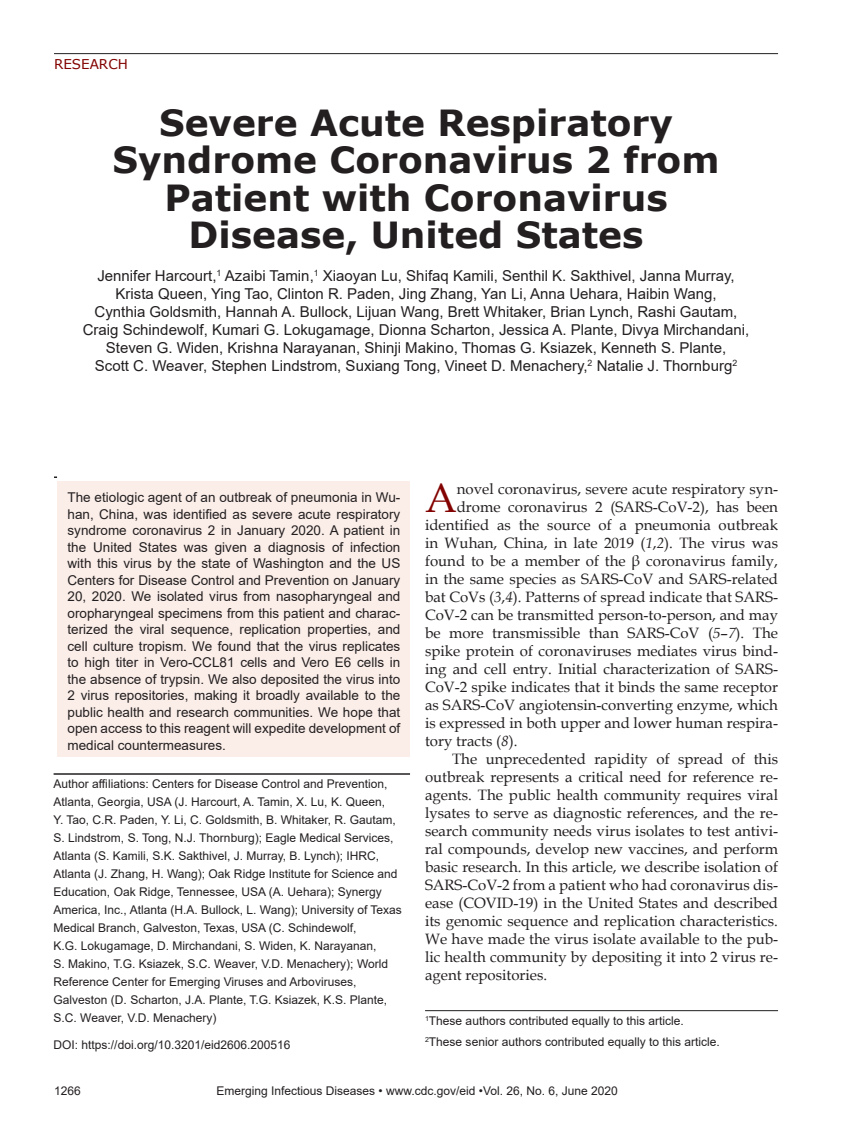
<style>
.page{position:relative;width:851px;height:1134px;background:#fff}
.page>*{position:absolute;margin:0;border:0;box-sizing:border-box;transform-origin:0 0}
.Drop_Cap{font:40.8px "Book Antiqua";color:#820301}
.Article_Title{font:700 36px/37.5px "Verdana";color:#231f20;text-align:center}
.Drop_Cap-2{font:15px "Book Antiqua";color:#231f20}
.Body_Text{font:15px/18px "Book Antiqua";color:#231f20;text-align:justify}
.Authors{font:15px/18px "Arial";color:#231f20;text-align:center}
.Abstract{font:13.5px/16.5px "Arial";color:#231f20;text-align:justify}
.t1{font:13.5px "Verdana";color:#820301}
.Affiliations{font:12px/18px "Arial";color:#231f20}
.Footnote{font:12px "Arial";color:#231f20}
.DOI{font:12px "Arial";color:#231f20}
.s1{font-style:italic}
</style>
<div class="page">
<hr style="left:54px;top:53px;width:724px;height:1px;background:#231f20">
<div style="left:57px;top:482px;width:353px;height:275px;background:#fbeee9"></div>
<hr style="left:54px;top:773px;width:356px;height:2px;background:#231f20">
<hr style="left:425px;top:1010px;width:353px;height:1px;background:#231f20">
<p class="t1" style="left:54px;top:55px;width:75px">RESEARCH</p>
<p class="Article_Title" style="left:113px;top:103px;width:608px">Severe Acute Respiratory<br>Syndrome Coronavirus 2 from<br>Patient with Coronavirus<br>Disease, United States</p>
<p class="Authors" style="left:83px;top:267px;width:668px">Jennifer Harcourt,<sup>1</sup> Azaibi Tamin,<sup>1</sup> Xiaoyan Lu, Shifaq Kamili, Senthil K. Sakthivel, Janna Murray, Krista Queen, Ying Tao, Clinton R. Paden, Jing Zhang, Yan Li, Anna Uehara, Haibin Wang,<br>Cynthia Goldsmith, Hannah A. Bullock, Lijuan Wang, Brett Whitaker, Brian Lynch, Rashi Gautam, Craig Schindewolf, Kumari G. Lokugamage, Dionna Scharton, Jessica A. Plante, Divya Mirchandani, Steven G. Widen, Krishna Narayanan, Shinji Makino, Thomas G. Ksiazek, Kenneth S. Plante,<br>Scott C. Weaver, Stephen Lindstrom, Suxiang Tong, Vineet D. Menachery,<sup>2</sup> Natalie J. Thornburg<sup>2</sup></p>
<p class="Abstract" style="left:68px;top:489px;width:334px">The etiologic agent of an outbreak of pneumonia in Wu&shy;han, China, was identified as severe acute respiratory syndrome coronavirus 2 in January 2020. A patient in the United States was given a diagnosis of infection with this virus by the state of Washington and the US Centers for Disease Control and Prevention on January 20, 2020. We isolated virus from nasopharyngeal and oropharyngeal specimens from this patient and charac&shy;terized the viral sequence, replication properties, and cell culture tropism. We found that the virus replicates to high titer in Vero-CCL81 cells and Vero E6 cells in the absence of trypsin. We also deposited the virus into 2 virus repositories, making it broadly available to the public health and research communities. We hope that open access to this reagent will expedite development of medical countermeasures.</p>
<p class="Affiliations" style="left:54px;top:775px;width:350px">Author affiliations: Centers for Disease Control and Prevention, Atlanta, Georgia, USA (J. Harcourt, A. Tamin, X. Lu, K. Queen,<br>Y. Tao, C.R. Paden, Y. Li, C. Goldsmith, B. Whitaker, R. Gautam, S. Lindstrom, S. Tong, N.J. Thornburg); Eagle Medical Services, Atlanta (S. Kamili, S.K. Sakthivel, J. Murray, B. Lynch); IHRC, Atlanta (J. Zhang, H. Wang); Oak Ridge Institute for Science and Education, Oak Ridge, Tennessee, USA (A. Uehara); Synergy America, Inc., Atlanta (H.A. Bullock, L. Wang); University of Texas Medical Branch, Galveston, Texas, USA (C. Schindewolf,<br>K.G. Lokugamage, D. Mirchandani, S. Widen, K. Narayanan,<br>S. Makino, T.G. Ksiazek, S.C. Weaver, V.D. Menachery); World Reference Center for Emerging Viruses and Arboviruses, Galveston (D. Scharton, J.A. Plante, T.G. Ksiazek, K.S. Plante, S.C. Weaver, V.D. Menachery)</p>
<p class="DOI" style="left:54px;top:1037px;width:238px">DOI: https://doi.org/10.3201/eid2606.200516</p>
<p class="Drop_Cap" style="left:425px;top:469px;width:33px">A</p>
<p class="Drop_Cap-2" style="left:457px;top:478px;width:323px">novel coronavirus, severe acute respiratory syn-</p>
<p class="Drop_Cap-2" style="left:457px;top:496px;width:323px">drome coronavirus 2 (SARS-CoV-2), has been</p>
<p class="Drop_Cap-2" style="left:425px;top:514px;width:354px">identified as the source of a pneumonia outbreak</p>
<p class="Drop_Cap-2" style="left:425px;top:532px;width:354px">in Wuhan, China, in late 2019 (<span class="s1">1</span>,<span class="s1">2</span>). The virus was</p>
<p class="Drop_Cap-2" style="left:425px;top:550px;width:354px">found to be a member of the β coronavirus family,</p>
<p class="Drop_Cap-2" style="left:425px;top:568px;width:354px">in the same species as SARS-CoV and SARS-related</p>
<p class="Drop_Cap-2" style="left:425px;top:586px;width:354px">bat CoVs (<span class="s1">3</span>,<span class="s1">4</span>). Patterns of spread indicate that SARS-</p>
<p class="Drop_Cap-2" style="left:425px;top:604px;width:354px">CoV-2 can be transmitted person-to-person, and may</p>
<p class="Drop_Cap-2" style="left:425px;top:622px;width:354px">be more transmissible than SARS-CoV (<span class="s1">5</span>–<span class="s1">7</span>). The</p>
<p class="Drop_Cap-2" style="left:425px;top:640px;width:354px">spike protein of coronaviruses mediates virus bind-</p>
<p class="Drop_Cap-2" style="left:425px;top:658px;width:354px">ing and cell entry. Initial characterization of SARS-</p>
<p class="Drop_Cap-2" style="left:425px;top:676px;width:354px">CoV-2 spike indicates that it binds the same receptor</p>
<p class="Drop_Cap-2" style="left:425px;top:694px;width:354px">as SARS-CoV angiotensin-converting enzyme, which</p>
<p class="Drop_Cap-2" style="left:425px;top:712px;width:354px">is expressed in both upper and lower human respira-</p>
<p class="Drop_Cap-2" style="left:425px;top:730px;width:94px">tory tracts (<span class="s1">8</span>).</p>
<p class="Body_Text" style="left:425px;top:749px;width:354px;text-indent:27px">The unprecedented rapidity of spread of this outbreak represents a critical need for reference re&shy;agents. The public health community requires viral lysates to serve as diagnostic references, and the re&shy;search community needs virus isolates to test antivi&shy;ral compounds, develop new vaccines, and perform basic research. In this article, we describe isolation of SARS-CoV-2 from a patient who had coronavirus dis&shy;ease (COVID-19) in the United States and described its genomic sequence and replication characteristics.<br>We have made the virus isolate available to the pub&shy;lic health community by depositing it into 2 virus re&shy;agent repositories.</p>
<p class="Footnote" style="left:425px;top:1012px;width:260px"><sup>1</sup>These authors contributed equally to this article.</p>
<p class="Footnote" style="left:425px;top:1033px;width:296px"><sup>2</sup>These senior authors contributed equally to this article.</p>
<p class="Affiliations" style="left:54px;top:1082px;width:28px">1266</p>
<p class="Affiliations" style="left:216px;top:1082px;width:403px">Emerging Infectious Diseases • www.cdc.gov/eid •Vol. 26, No. 6, June 2020</p>
</div>
